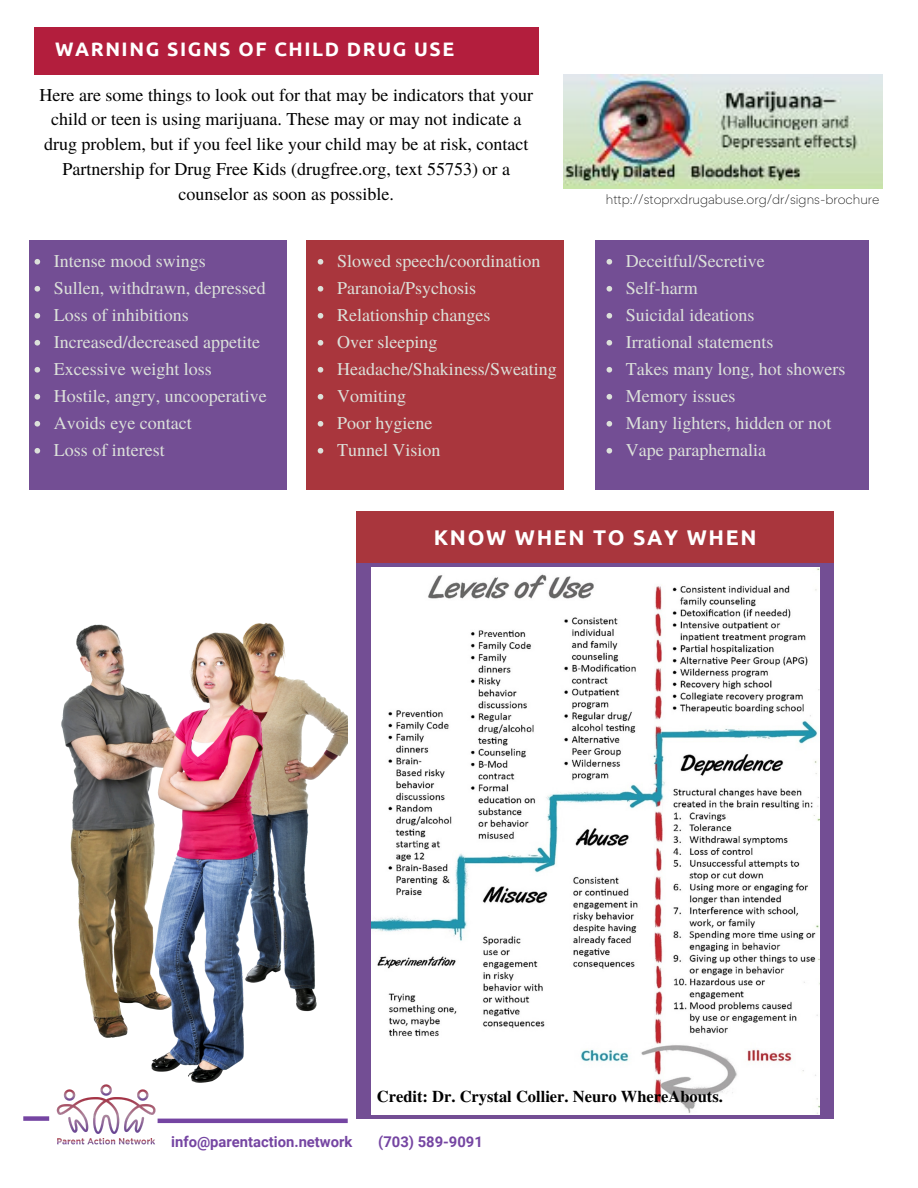
<style>
.page{position:relative;width:918px;height:1188px;background:#fff}
.page>*{position:absolute;margin:0;border:0;box-sizing:border-box;transform-origin:0 0}
.t1{font:700 21.3px "Ubuntu";letter-spacing:.08em;color:#fff}
.t2{font:700 19.5px "Ubuntu";letter-spacing:.08em;color:#fff}
.t3{font:18px "Te X Gyre Termes";color:#dce1da}
.t4{font:18px/24.8px "Te X Gyre Termes";color:#000;text-align:center}
.t5{font:700 16.5px "Te X Gyre Termes";color:#000}
.t6{font:700 14.85px "Roboto";color:#7545a2}
.t7{font:300 12px "Gordita";color:#000}
</style>
<div class="page">
<div style="left:357px;top:558px;width:477px;height:561px;background:#734e94"></div>
<img style="left:372px;top:567px;width:447px;height:547px">
<div style="left:357px;top:511px;width:477px;height:52px;background:#a9363d"></div>
<div style="left:595px;top:240px;width:274px;height:250px;background:#734e94"></div>
<div style="left:34px;top:27px;width:504px;height:47px;background:#b31e3d"></div>
<div style="left:29px;top:240px;width:257px;height:250px;background:#734e94"></div>
<div style="left:306px;top:240px;width:258px;height:250px;background:#a9363d"></div>
<img style="left:62px;top:623px;width:285px;height:460px">
<img style="left:564px;top:74px;width:318px;height:114px">
<svg style="left:35px;top:259px;width:5px;height:6px"></svg>
<svg style="left:35px;top:286px;width:5px;height:6px"></svg>
<svg style="left:35px;top:313px;width:5px;height:6px"></svg>
<svg style="left:35px;top:340px;width:5px;height:6px"></svg>
<svg style="left:35px;top:367px;width:5px;height:6px"></svg>
<svg style="left:35px;top:394px;width:5px;height:6px"></svg>
<svg style="left:35px;top:421px;width:5px;height:6px"></svg>
<svg style="left:35px;top:448px;width:5px;height:6px"></svg>
<svg style="left:318px;top:259px;width:5px;height:6px"></svg>
<svg style="left:318px;top:286px;width:5px;height:6px"></svg>
<svg style="left:318px;top:313px;width:5px;height:6px"></svg>
<svg style="left:318px;top:340px;width:5px;height:6px"></svg>
<svg style="left:318px;top:367px;width:5px;height:6px"></svg>
<svg style="left:318px;top:394px;width:5px;height:6px"></svg>
<svg style="left:318px;top:421px;width:5px;height:6px"></svg>
<svg style="left:318px;top:448px;width:5px;height:6px"></svg>
<svg style="left:607px;top:259px;width:5px;height:6px"></svg>
<svg style="left:607px;top:286px;width:5px;height:6px"></svg>
<svg style="left:607px;top:313px;width:5px;height:6px"></svg>
<svg style="left:607px;top:340px;width:5px;height:6px"></svg>
<svg style="left:607px;top:367px;width:5px;height:6px"></svg>
<svg style="left:607px;top:394px;width:5px;height:6px"></svg>
<svg style="left:607px;top:421px;width:5px;height:6px"></svg>
<svg style="left:607px;top:448px;width:5px;height:6px"></svg>
<img style="left:49px;top:1057px;width:136px;height:88px">
<hr style="left:158px;top:1119px;width:190px;height:4px;background:#7545a2">
<div style="left:23px;top:1116px;width:26px;height:5px;background:#7545a2"></div>
<p class="t2" style="left:55px;top:38px;width:401px">WARNING SIGNS OF CHILD DRUG USE</p>
<p class="t4" style="left:40px;top:81px;width:495px">Here are some things to look out for that may be indicators that your child or teen is using marijuana. These may or may not indicate a drug problem, but if you feel like your child may be at risk, contact Partnership for Drug Free Kids (drugfree.org, text 55753) or a counselor as soon as possible.</p>
<p class="t3" style="left:54px;top:248px;width:153px">Intense mood swings</p>
<p class="t3" style="left:54px;top:275px;width:213px">Sullen, withdrawn, depressed</p>
<p class="t3" style="left:54px;top:302px;width:137px">Loss of inhibitions</p>
<p class="t3" style="left:54px;top:329px;width:208px">Increased/decreased appetite</p>
<p class="t3" style="left:54px;top:356px;width:159px">Excessive weight loss</p>
<p class="t3" style="left:54px;top:383px;width:214px">Hostile, angry, uncooperative</p>
<p class="t3" style="left:54px;top:410px;width:139px">Avoids eye contact</p>
<p class="t3" style="left:54px;top:437px;width:112px">Loss of interest</p>
<p class="t3" style="left:337px;top:248px;width:205px">Slowed speech/coordination</p>
<p class="t3" style="left:337px;top:275px;width:140px">Paranoia/Psychosis</p>
<p class="t3" style="left:337px;top:302px;width:155px">Relationship changes</p>
<p class="t3" style="left:337px;top:329px;width:102px">Over sleeping</p>
<p class="t3" style="left:337px;top:356px;width:221px">Headache/Shakiness/Sweating</p>
<p class="t3" style="left:337px;top:383px;width:71px">Vomiting</p>
<p class="t3" style="left:337px;top:410px;width:97px">Poor hygiene</p>
<p class="t3" style="left:337px;top:437px;width:105px">Tunnel Vision</p>
<p class="t7" style="left:606px;top:191px;width:275px">http://stoprxdrugabuse.org/dr/signs-brochure</p>
<p class="t3" style="left:626px;top:248px;width:140px">Deceitful/Secretive</p>
<p class="t3" style="left:626px;top:275px;width:73px">Self-harm</p>
<p class="t3" style="left:626px;top:302px;width:130px">Suicidal ideations</p>
<p class="t3" style="left:626px;top:329px;width:149px">Irrational statements</p>
<p class="t3" style="left:626px;top:356px;width:221px">Takes many long, hot showers</p>
<p class="t3" style="left:626px;top:383px;width:111px">Memory issues</p>
<p class="t3" style="left:626px;top:410px;width:207px">Many lighters, hidden or not</p>
<p class="t3" style="left:626px;top:437px;width:142px">Vape paraphernalia</p>
<p class="t1" style="left:434px;top:525px;width:324px">KNOW WHEN TO SAY WHEN</p>
<p class="t5" style="left:377px;top:1083px;width:348px">Credit: Dr. Crystal Collier. Neuro WhereAbouts.</p>
<p class="t6" style="left:171px;top:1133px;width:183px">info@parentaction.network</p>
<p class="t6" style="left:378px;top:1133px;width:106px">(703) 589-9091</p>
</div>
